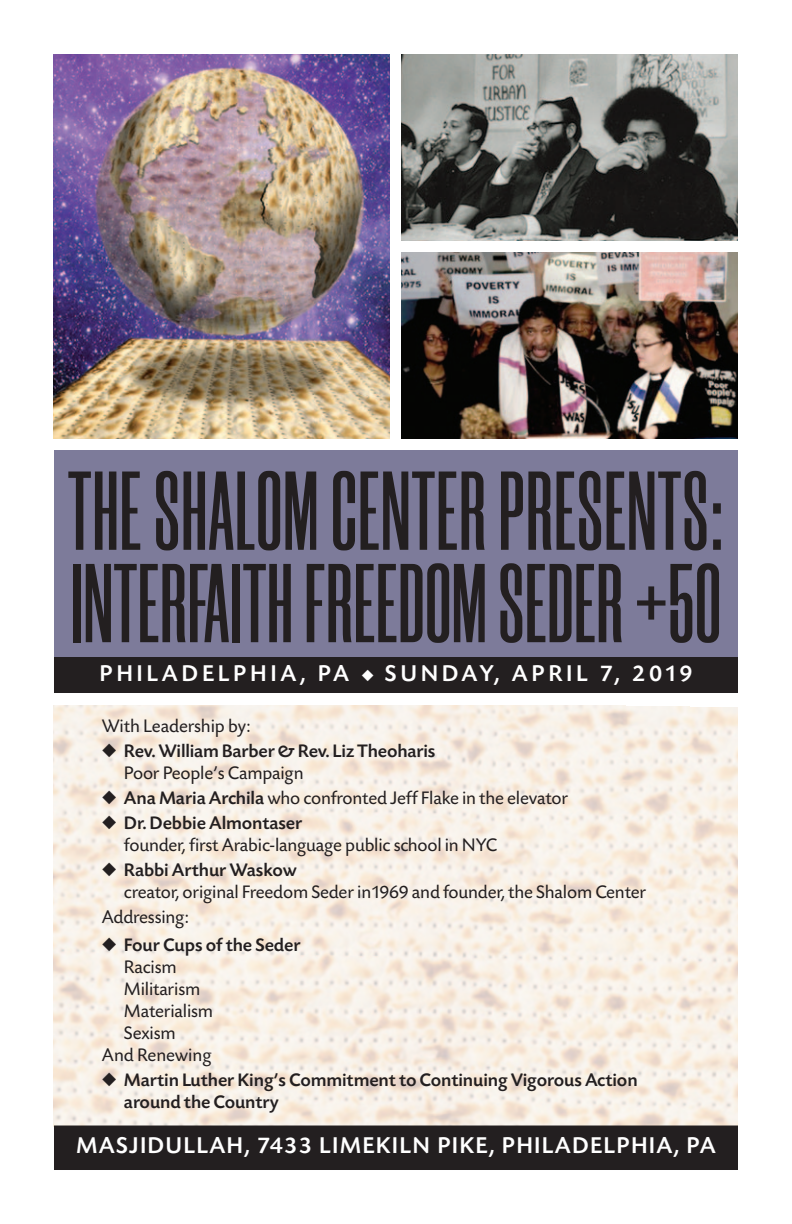
<style>
.page{position:relative;width:792px;height:1224px;background:#fff}
.page>*{position:absolute;margin:0;border:0;box-sizing:border-box;transform-origin:0 0}
.t1{font:600 112px "Morganite";letter-spacing:.01em;color:#231f20}
.t2{font:500 24px "Today SB";letter-spacing:.05em;color:#fff}
.t3{font:500 24px "Today SB";letter-spacing:.15em;color:#fff}
.t4{font:19px/22px "Today SB";letter-spacing:-.01em;color:#231f20}
.t5{font:500 19px/22px "Today SB";letter-spacing:-.005em;color:#231f20}
.s1{font-weight:400}
.s2{font-weight:500}
</style>
<div class="page">
<div style="left:55px;top:1127px;width:682px;height:42px;background:#231f20"></div>
<div style="left:54px;top:1126px;width:684px;height:44px;border:1px solid #231f20"></div>
<div style="left:54px;top:450px;width:684px;height:243px;background:#7d7b9a"></div>
<div style="left:54px;top:657px;width:684px;height:36px;background:#231f20"></div>
<img style="left:54px;top:54px;width:335px;height:385px">
<img style="left:402px;top:54px;width:336px;height:186px">
<img style="left:402px;top:253px;width:336px;height:186px">
<p class="t1" style="left:68px;top:472px;width:657px">THE SHALOM CENTER PRESENTS:</p>
<p class="t1" style="left:71px;top:564px;width:651px">INTERFAITH FREEDOM SEDER +50</p>
<p class="t3" style="left:99px;top:664px;width:595px">PHILADELPHIA, PA ◆ SUNDAY, APRIL 7, 2019</p>
<p class="t4" style="left:102px;top:717px;width:150px">With Leadership by:</p>
<p class="t5" style="left:124px;top:741px;width:313px;text-indent:-22px">◆ Rev. William Barber &amp; Rev. Liz Theoharis<br><span class="s1">Poor People’s Campaign</span></p>
<p class="t4" style="left:102px;top:789px;width:468px">◆ <span class="s2">Ana Maria Archila</span> who confronted Jeff Flake in the elevator</p>
<p class="t4" style="left:124px;top:814px;width:375px;text-indent:-22px">◆ <span class="s2">Dr. Debbie Almontaser<br></span>founder, first Arabic-language public school in NYC</p>
<p class="t4" style="left:124px;top:861px;width:524px;text-indent:-22px">◆ <span class="s2">Rabbi Arthur Waskow<br></span>creator, original Freedom Seder in1969 and founder, the Shalom Center</p>
<p class="t4" style="left:102px;top:908px;width:88px">Addressing:</p>
<p class="t4" style="left:124px;top:936px;width:178px;text-indent:-22px">◆ <span class="s2">Four Cups of the Seder<br></span>Racism<br>Militarism<br>Materialism<br>Sexism</p>
<p class="t4" style="left:102px;top:1046px;width:111px">And Renewing</p>
<p class="t5" style="left:124px;top:1070px;width:515px;text-indent:-22px">◆ Martin Luther King’s Commitment to Continuing Vigorous Action around the Country</p>
<p class="t2" style="left:76px;top:1135px;width:641px">MASJIDULLAH, 7433 LIMEKILN PIKE, PHILADELPHIA, PA</p>
</div>
